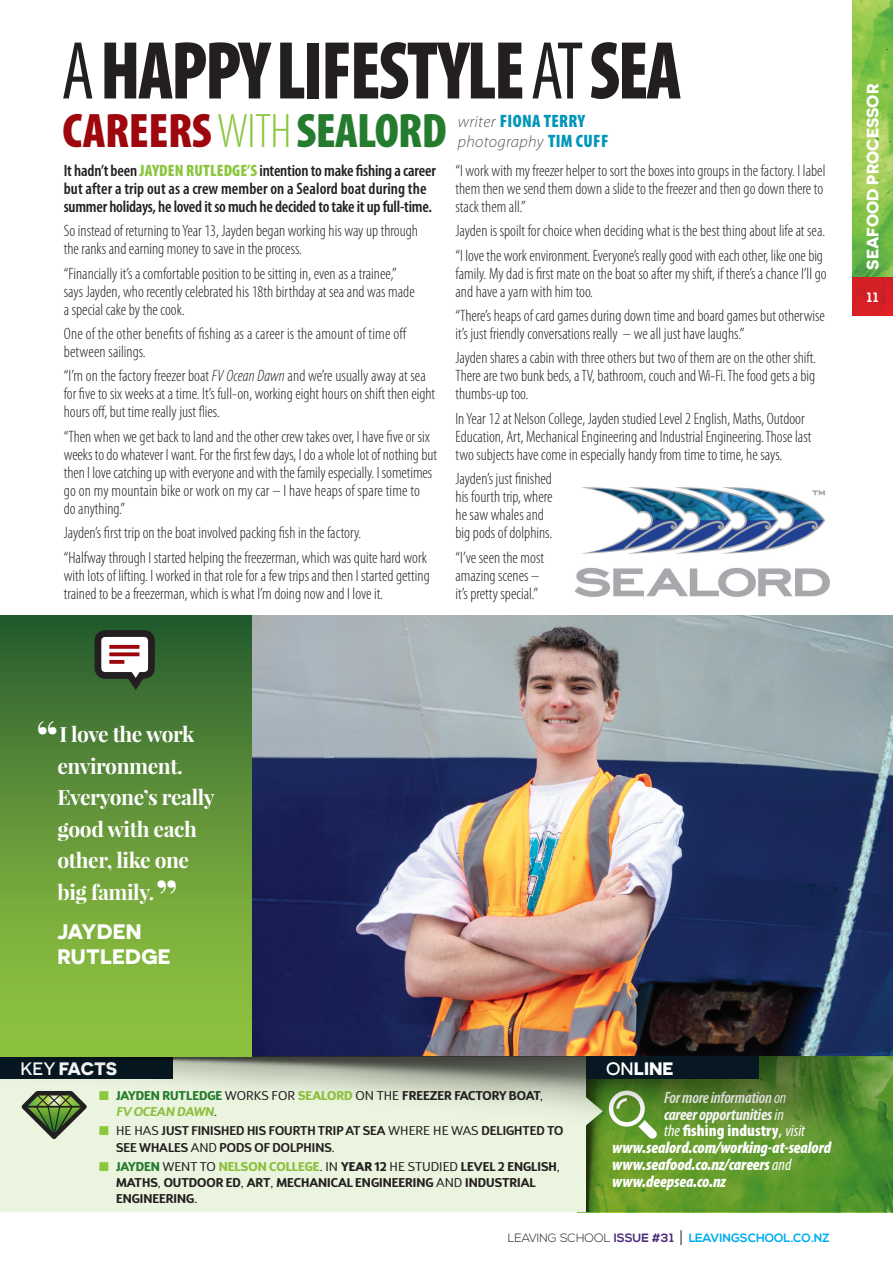
<style>
.page{position:relative;width:893px;height:1263px;background:#fff}
.page>*{position:absolute;margin:0;border:0;box-sizing:border-box;transform-origin:0 0}
.t1{font:900 condensed 82.8px "Myriad Pro";letter-spacing:-.03em;color:#231f20;scale:.9 1}
.t2{font:900 condensed 48.75px "Myriad Pro";letter-spacing:-.01em;color:#9d070d}
.t3{font:700 48px "Playfair Display";color:#fff}
.t4{font:700 21px/31.5px "Playfair Display";letter-spacing:-.02em;color:#fff}
.t5{font:700 21px/25.5px "Novecentosanswide";letter-spacing:.01em;color:#fff}
.t6{font:900 condensed 18px "Myriad Pro";letter-spacing:.02em;color:#0095b9}
.t7{font:700 18px "Novecentosanswide";letter-spacing:-.005em;color:#fff}
.t8{font:300 condensed 16.5px/18px "Myriad Pro";color:#231f20}
.t9{font:600 condensed 16.5px/18px "Myriad Pro";letter-spacing:-.01em;color:#231f20}
.t10{font:italic 900 condensed 16.5px/17px "Myriad Pro";letter-spacing:-.005em;color:#fff}
.t11{font:italic 700 condensed 16.5px/17px "Myriad Pro";letter-spacing:-.015em;color:#fff}
.t12{font:700 16.5px "Novecentosanswide";color:#fff}
.t13{font:700 13.5px "Nexa";color:#fff}
.t14{font:700 12.75px/16.2px "D Sari";color:#231f20}
.t15{font:600 12.75px/16.2px "D Sari";color:#231f20}
.t16{font:700 12px "Nexa";color:#00aeef}
.s1{font-weight:400}
.s2{font-weight:300;color:#8bc63e}
.s3{color:#257c2e}
.s4{font-weight:300;font-style:italic;font-stretch:normal;font-size:16.5px;color:#57585a}
.s5{font-style:italic;font-stretch:normal;color:#57585a}
.s6{font-weight:900;font-size:18px;color:#0095b9}
.s7{font-weight:900;color:#8bc63e}
.s8{font-style:italic}
.s9{font-weight:500}
.s10{color:#8bc63e}
.s11{font-weight:800;color:#257c2e}
.s12{font-weight:800;color:#8cc03e}
.s13{font-style:italic;color:#8cc03e}
.s14{font-weight:800}
.s15{font-weight:600}
.s16{font-weight:900;font-style:normal}
.s17{font-weight:600;font-style:normal}
.s18{font-weight:300;color:#231f20}
.s19{color:#4b2a7c}
.s20{font-weight:300;font-size:18px;color:#231f20}
</style>
<div class="page">
<img style="left:252px;top:616px;width:641px;height:440px">
<img style="left:853px;top:0;width:40px;height:316px">
<img style="left:853px;top:277px;width:40px;height:38px">
<svg style="left:626px;top:1194px;width:267px;height:18px;background:#5b982a"></svg>
<img style="left:603px;top:1194px;width:23px;height:18px">
<div style="left:0;top:1194px;width:603px;height:18px;background:#ebf4de"></div>
<img style="left:0;top:1056px;width:893px;height:138px">
<img style="left:575px;top:487px;width:255px;height:110px">
<div style="left:0;top:1056px;width:172px;height:23px;background:#071822"></div>
<svg style="left:609px;top:1090px;width:48px;height:49px"></svg>
<div style="left:586px;top:1056px;width:172px;height:23px;background:#071822"></div>
<div style="left:0;top:616px;width:252px;height:440px;background:linear-gradient(to bottom,#2b5f30,#9acd41)"></div>
<svg style="left:91px;top:627px;width:67px;height:69px"></svg>
<svg style="left:109px;top:645px;width:30px;height:4px"></svg>
<svg style="left:109px;top:652px;width:30px;height:4px"></svg>
<svg style="left:109px;top:660px;width:15px;height:4px"></svg>
<h1 class="t1" style="left:62px;top:18px;width:690px"><span class="s1">A</span> HAPPY LIFESTYLE <span class="s1">AT</span> SEA</h1>
<h2 class="t2" style="left:63px;top:100px;width:385px">CAREERS<span class="s2">WITH</span> <span class="s3">SEALORD</span></h2>
<p class="t6" style="left:458px;top:109px;width:129px"><span class="s4">writer</span> FIONA TERRY</p>
<p class="t8" style="left:455px;top:127px;width:371px;line-height:28.8px"><span class="s5">photography</span> <span class="s6">TIM CUFF<br></span>“I work with my freezer helper to sort the boxes into groups in the factory. I label</p>
<p class="t8" style="left:455px;top:179px;width:369px">them then we send them down a slide to the freezer and then go down there to stack them all.”</p>
<p class="t8" style="left:455px;top:219px;width:371px;line-height:24.3px">Jayden is spoilt for choice when deciding what is the best thing about life at sea. “I love the work environment. Everyone’s really good with each other, like one big</p>
<p class="t8" style="left:455px;top:264px;width:373px">family. My dad is first mate on the boat so after my shift, if there’s a chance I’ll go and have a yarn with him too.</p>
<p class="t8" style="left:455px;top:306px;width:371px">“There’s heaps of card games during down time and board games but otherwise it’s just friendly conversations really – we all just have laughs.”</p>
<p class="t8" style="left:455px;top:349px;width:362px;text-align:justify">Jayden shares a cabin with three others but two of them are on the other shift.<br>There are two bunk beds, a TV, bathroom, couch and Wi-Fi. The food gets a big thumbs-up too.</p>
<p class="t8" style="left:455px;top:409px;width:357px">In Year 12 at Nelson College, Jayden studied Level 2 English, Maths, Outdoor<br>Education, Art, Mechanical Engineering and Industrial Engineering. Those last two subjects have come in especially handy from time to time, he says.</p>
<p class="t8" style="left:455px;top:470px;width:98px">Jayden’s just finished his fourth trip, where he saw whales and big pods of dolphins.</p>
<p class="t8" style="left:455px;top:548px;width:90px">“I’ve seen the most amazing scenes – it’s pretty special.”</p>
<p class="t9" style="left:64px;top:161px;width:374px">It hadn’t been <span class="s7">JAYDEN RUTLEDGE’S</span> intention to make fishing a career but after a trip out as a crew member on a Sealord boat during the summer holidays, he loved it so much he decided to take it up full-time.</p>
<p class="t8" style="left:64px;top:222px;width:356px">So instead of returning to Year 13, Jayden began working his way up through the ranks and earning money to save in the process.</p>
<p class="t8" style="left:64px;top:264px;width:352px">“Financially it’s a comfortable position to be sitting in, even as a trainee,” says Jayden, who recently celebrated his 18th birthday at sea and was made a special cake by the cook.</p>
<p class="t8" style="left:64px;top:324px;width:345px">One of the other benefits of fishing as a career is the amount of time off between sailings.</p>
<p class="t8" style="left:64px;top:367px;width:373px">“I’m on the factory freezer boat <span class="s8">FV Ocean Dawn</span> and we’re usually away at sea for five to six weeks at a time. It’s full-on, working eight hours on shift then eight hours off, but time really just flies.</p>
<p class="t8" style="left:64px;top:427px;width:375px">“Then when we get back to land and the other crew takes over, I have five or six weeks to do whatever I want. For the first few days, I do a whole lot of nothing but then I love catching up with everyone and with the family especially. I sometimes go on my mountain bike or work on my car – I have heaps of spare time to<br>do anything.”</p>
<p class="t8" style="left:64px;top:520px;width:365px;line-height:24.3px">Jayden’s first trip on the boat involved packing fish in the factory.<br>“Halfway through I started helping the freezerman, which was quite hard work</p>
<p class="t8" style="left:64px;top:566px;width:367px">with lots of lifting. I worked in that role for a few trips and then I started getting trained to be a freezerman, which is what I’m doing now and I love it.</p>
<p class="t12" style="left:862px;top:270px;width:187px;rotate:-90deg">SEAFOOD PROCESSOR</p>
<p class="t13" style="left:867px;top:289px;width:13px">11</p>
<h3 class="t3" style="left:36px;top:707px;width:24px">“</h3>
<p class="t4" style="left:58px;top:718px;width:159px">I love the work environment.<br>Everyone’s really good with each other, like one big family<span class="s8">.</span></p>
<h3 class="t3" style="left:156px;top:866px;width:24px">”</h3>
<p class="t5" style="left:58px;top:918px;width:115px">JAYDEN<br>RUTLEDGE</p>
<p class="t7" style="left:20px;top:1057px;width:98px"><span class="s9">KEY</span> FACTS</p>
<p class="t14" style="left:116px;top:1087px;width:428px;text-indent:-17px"><span class="s10">■</span> <span class="s11">JAYDEN RUTLEDGE</span> <span class="s1">WORKS FOR</span> <span class="s12">SEALORD</span> <span class="s1">ON THE</span> FREEZER FACTORY BOAT<span class="s1">,<br></span><span class="s13">FV OCEAN DAWN</span><span class="s1">.</span></p>
<p class="t15" style="left:116px;top:1123px;width:449px;text-indent:-17px"><span class="s10">■</span> <span class="s1">HE HAS</span> JUST FINISHED HIS FOURTH TRIP AT SEA <span class="s1">WHERE HE WAS</span> DELIGHTED TO<br>SEE WHALES <span class="s1">AND</span> PODS OF DOLPHINS<span class="s1">.</span></p>
<p class="t14" style="left:116px;top:1158px;width:445px;text-indent:-17px"><span class="s10">■</span> <span class="s11">JAYDEN</span> <span class="s1">WENT TO</span> <span class="s12">NELSON COLLEGE</span><span class="s1">. IN</span> <span class="s14">YEAR 12</span> <span class="s1">HE STUDIED</span> LEVEL 2 ENGLISH<span class="s1">,<br></span>MATHS<span class="s1">,</span> OUTDOOR ED<span class="s1">,</span> ART<span class="s1">,</span> MECHANICAL ENGINEERING <span class="s1">AND</span> INDUSTRIAL<br>ENGINEERING<span class="s1">.</span></p>
<p class="t7" style="left:606px;top:1057px;width:69px"><span class="s9">ON</span>LINE</p>
<p class="t11" style="left:664px;top:1088px;width:143px"><span class="s15">For more information</span> <span class="s1">on </span>career opportunities<span class="s1">in<br>the</span> <span class="s16">fishing industry</span><span class="s17">,</span> <span class="s1">visit</span></p>
<p class="t10" style="left:612px;top:1139px;width:221px">www.sealord.com/working-at-sealord www.seafood.co.nz/careers <span class="s1">and </span>www.deepsea.co.nz</p>
<p class="t16" style="left:508px;top:1231px;width:323px"><span class="s18">LEAVING SCHOOL</span> <span class="s19">ISSUE #31</span> <span class="s20">|</span> LEAVINGSCHOOL.CO.NZ</p>
</div>
